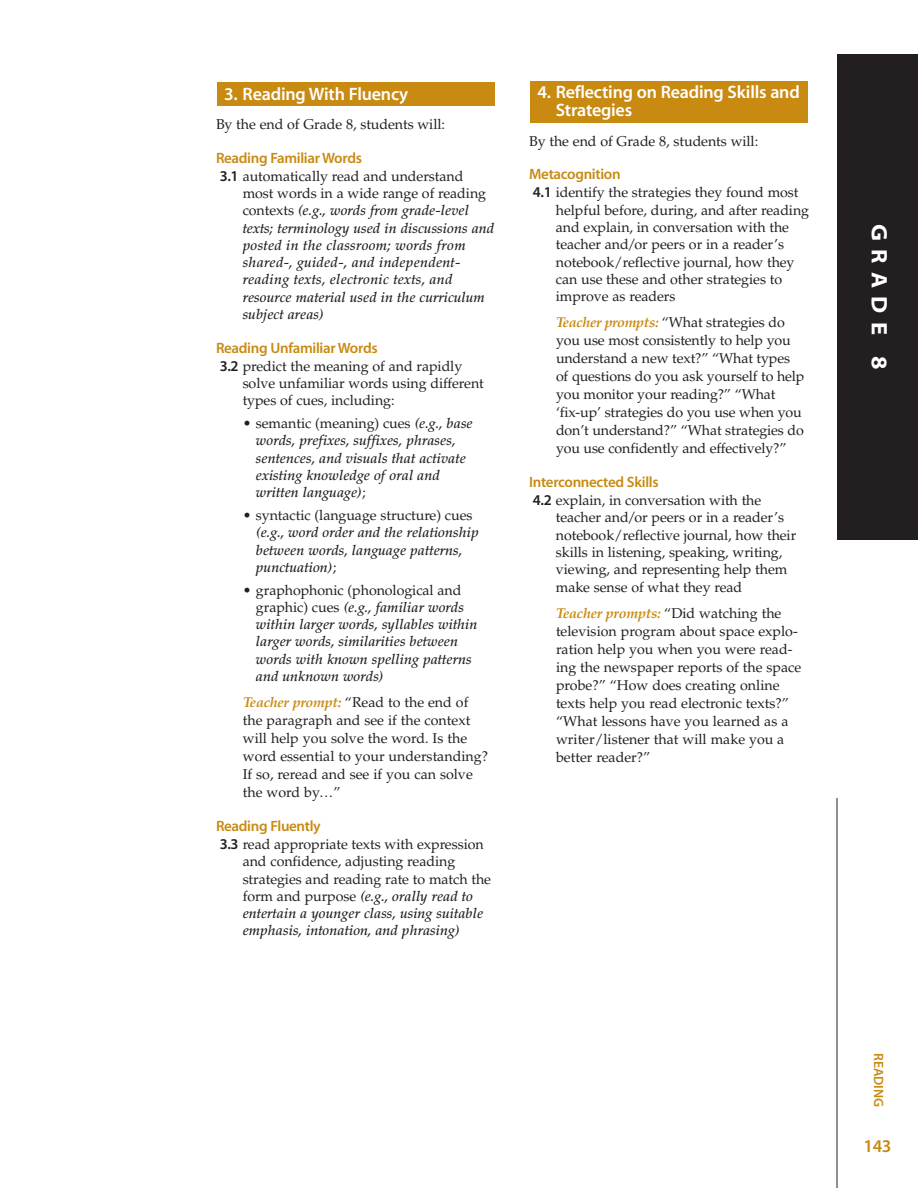
<style>
.page{position:relative;width:918px;height:1188px;background:#fff}
.page>*{position:absolute;margin:0;border:0;box-sizing:border-box;transform-origin:0 0}
.t1{font:22.5px "Myriad MM 700 700";letter-spacing:.36em;color:#fff}
.t2{font:18px/18px "Myriad MM 565 600";letter-spacing:-.01em;color:#fff}
.t3{font:18px "Myriad MM 565 600";color:#c88a11}
.t4{font:15px "Myriad MM 565 600";letter-spacing:-.02em;color:#c88a11}
.t5{font:14.25px/18px "Palatino";letter-spacing:-.005em;color:#231f20}
.t6{font:italic 500 14.25px/17.2px "Palatino";letter-spacing:.005em;color:#231f20}
.t7{font:13.5px "Myriad MM 565 600";color:#c88a11}
.s1{font-family:"Myriad MM 565 600";font-weight:400;font-style:normal;font-size:15px}
.s2{font-weight:400;font-style:normal}
.s3{font-family:"Myriad MM 565 600";font-size:15px}
.s4{font-weight:700;font-style:italic;color:#c88a11}
.s5{font-weight:500;font-style:italic}
</style>
<div class="page">
<div style="left:837px;top:54px;width:81px;height:486px;background:#231f20"></div>
<hr style="left:837px;top:798px;width:1px;height:390px;background:#231f20">
<div style="left:531px;top:81px;width:277px;height:42px;background:#c88a11"></div>
<div style="left:218px;top:82px;width:277px;height:24px;background:#c88a11"></div>
<p class="t2" style="left:224px;top:87px;width:186px">3. Reading With Fluency</p>
<p class="t5" style="left:216px;top:117px;width:231px">By the end of Grade 8, students will:</p>
<p class="t4" style="left:216px;top:152px;width:148px">Reading Familiar Words</p>
<p class="t6" style="left:243px;top:169px;width:253px;text-indent:-23px"><span class="s1">3.1</span> <span class="s2">automatically read and understand most words in a wide range of reading contexts</span> (e.g., words from grade-level texts; terminology used in discussions and posted in the classroom; words from shared-, guided-, and independent&shy;reading texts, electronic texts, and resource material used in the curriculum subject areas)</p>
<p class="t4" style="left:216px;top:342px;width:163px">Reading Unfamiliar Words</p>
<p class="t5" style="left:243px;top:359px;width:243px;line-height:17.4px;text-indent:-23px"><span class="s3">3.2</span> predict the meaning of and rapidly solve unfamiliar words using different types of cues, including:</p>
<p class="t6" style="left:256px;top:416px;width:218px;text-indent:-13px"><span class="s2">• semantic (meaning) cues</span> (e.g., base words, prefixes, suffixes, phrases, sentences, and visuals that activate existing knowledge of oral and written language)<span class="s2">;</span></p>
<p class="t5" style="left:243px;top:508px;width:231px">• syntactic (language structure) cues</p>
<p class="t6" style="left:256px;top:525px;width:224px">(e.g., word order and the relationship between words, language patterns, punctuation)<span class="s2">;</span></p>
<p class="t6" style="left:256px;top:583px;width:223px;text-indent:-13px"><span class="s2">• graphophonic (phonological and graphic) cues</span> (e.g., familiar words within larger words, syllables within larger words, similarities between words with known spelling patterns and unknown words)</p>
<p class="t5" style="left:243px;top:695px;width:247px"><span class="s4">Teacher prompt:</span> “Read to the end of the paragraph and see if the context will help you solve the word. Is the word essential to your understanding?<br>If so, reread and see if you can solve the word by…”</p>
<p class="t4" style="left:216px;top:820px;width:106px">Reading Fluently</p>
<p class="t5" style="left:243px;top:837px;width:250px;line-height:17.2px;text-indent:-23px"><span class="s3">3.3</span> read appropriate texts with expression and confidence, adjusting reading strategies and reading rate to match the form and purpose <span class="s5">(e.g., orally read to entertain a younger class, using suitable emphasis, intonation, and phrasing)</span></p>
<p class="t2" style="left:556px;top:84px;width:246px;text-indent:-18px">4. Reflecting on Reading Skills and<br>Strategies</p>
<p class="t5" style="left:529px;top:133px;width:231px">By the end of Grade 8, students will:</p>
<p class="t4" style="left:529px;top:169px;width:93px">Metacognition</p>
<p class="t5" style="left:556px;top:185px;width:255px;line-height:17.4px;text-indent:-23px"><span class="s3">4.1</span> identify the strategies they found most helpful before, during, and after reading and explain, in conversation with the teacher and/or peers or in a reader’s notebook/reflective journal, how they can use these and other strategies to improve as readers</p>
<p class="t5" style="left:556px;top:315px;width:250px"><span class="s4">Teacher prompts:</span> “What strategies do you use most consistently to help you understand a new text?” “What types of questions do you ask yourself to help you monitor your reading?” “What ‘fix-up’ strategies do you use when you don’t understand?” “What strategies do you use confidently and effectively?”</p>
<p class="t4" style="left:529px;top:476px;width:131px">Interconnected Skills</p>
<p class="t5" style="left:556px;top:493px;width:242px;line-height:17.4px;text-indent:-23px"><span class="s3">4.2</span> explain, in conversation with the teacher and/or peers or in a reader’s notebook/reflective journal, how their skills in listening, speaking, writing, viewing, and representing help them make sense of what they read</p>
<p class="t5" style="left:556px;top:606px;width:247px"><span class="s4">Teacher prompts:</span> “Did watching the television program about space explo&shy;ration help you when you were read&shy;ing the newspaper reports of the space probe?” “How does creating online texts help you read electronic texts?” “What lessons have you learned as a writer/listener that will make you a better reader?”</p>
<h1 class="t1" style="left:888px;top:224px;width:147px;rotate:90deg">GRADE 8</h1>
<p class="t7" style="left:884px;top:1053px;width:56px;rotate:90deg">READING</p>
<p class="t3" style="left:863px;top:1139px;width:30px">143</p>
</div>
